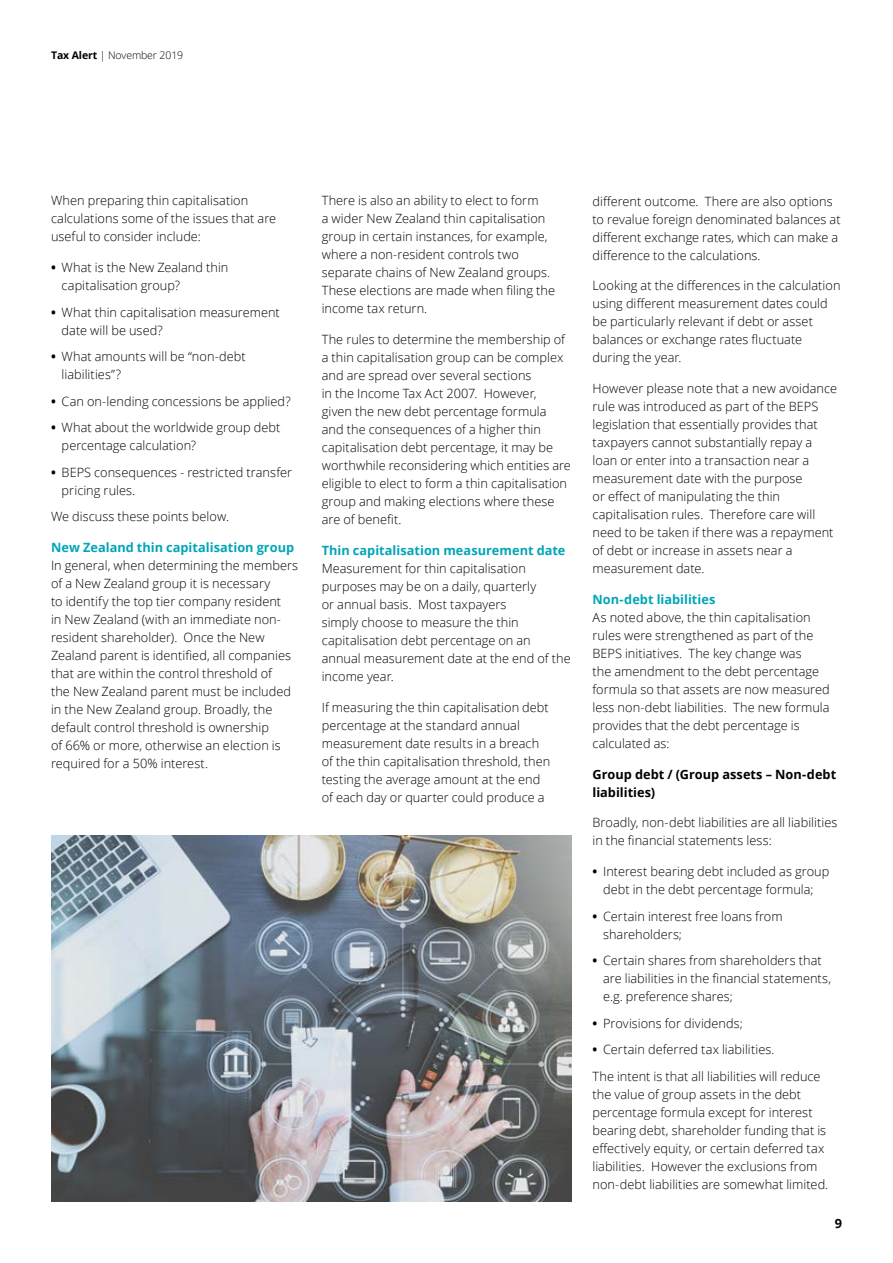
<style>
.page{position:relative;width:893px;height:1263px;background:#fff}
.page>*{position:absolute;margin:0;border:0;box-sizing:border-box;transform-origin:0 0}
.t1{font:300 12.75px/18px "Open Sans";letter-spacing:.005em;color:#000}
.t2{font:700 12.75px "Open Sans";color:#00a5b8}
.t3{font:700 12.75px/18px "Open Sans";letter-spacing:.005em;color:#000}
.t4{font:300 10.5px "Open Sans";letter-spacing:-.01em;color:#000}
.s1{font-weight:700}
</style>
<div class="page">
<img style="left:51px;top:836px;width:520px;height:365px">
<p class="t4" style="left:51px;top:48px;width:134px"><span class="s1">Tax Alert</span> | November 2019</p>
<p class="t1" style="left:51px;top:191px;width:227px">When preparing thin capitalisation calculations some of the issues that are useful to consider include:</p>
<p class="t1" style="left:62px;top:258px;width:168px;text-indent:-11px"><span class="s1">•</span> What is the New Zealand thin capitalisation group?</p>
<p class="t1" style="left:62px;top:303px;width:220px;text-indent:-11px"><span class="s1">•</span> What thin capitalisation measurement date will be used?</p>
<p class="t1" style="left:62px;top:347px;width:186px;text-indent:-11px"><span class="s1">•</span> What amounts will be “non-debt liabilities”?</p>
<p class="t1" style="left:51px;top:392px;width:241px"><span class="s1">•</span> Can on-lending concessions be applied?</p>
<p class="t1" style="left:62px;top:418px;width:220px;text-indent:-11px"><span class="s1">•</span> What about the worldwide group debt percentage calculation?</p>
<p class="t1" style="left:62px;top:463px;width:232px;text-indent:-11px"><span class="s1">•</span> BEPS consequences - restricted transfer pricing rules.</p>
<p class="t1" style="left:51px;top:507px;width:180px">We discuss these points below.</p>
<p class="t2" style="left:51px;top:538px;width:245px">New Zealand thin capitalisation group</p>
<p class="t1" style="left:51px;top:556px;width:249px">In general, when determining the members of a New Zealand group it is necessary<br>to identify the top tier company resident<br>in New Zealand (with an immediate non&shy;resident shareholder). Once the New Zealand parent is identified, all companies that are within the control threshold of<br>the New Zealand parent must be included in the New Zealand group. Broadly, the default control threshold is ownership<br>of 66% or more, otherwise an election is required for a 50% interest.</p>
<p class="t1" style="left:322px;top:191px;width:235px">There is also an ability to elect to form<br>a wider New Zealand thin capitalisation group in certain instances, for example, where a non-resident controls two separate chains of New Zealand groups.<br>These elections are made when filing the income tax return.</p>
<p class="t1" style="left:322px;top:330px;width:251px">The rules to determine the membership of a thin capitalisation group can be complex and are spread over several sections<br>in the Income Tax Act 2007. However,<br>given the new debt percentage formula and the consequences of a higher thin capitalisation debt percentage, it may be worthwhile reconsidering which entities are eligible to elect to form a thin capitalisation group and making elections where these are of benefit.</p>
<p class="t2" style="left:322px;top:541px;width:245px">Thin capitalisation measurement date</p>
<p class="t1" style="left:322px;top:559px;width:250px">Measurement for thin capitalisation purposes may be on a daily, quarterly<br>or annual basis. Most taxpayers<br>simply choose to measure the thin capitalisation debt percentage on an annual measurement date at the end of the income year.</p>
<p class="t1" style="left:322px;top:698px;width:230px">If measuring the thin capitalisation debt percentage at the standard annual measurement date results in a breach of the thin capitalisation threshold, then testing the average amount at the end of each day or quarter could produce a</p>
<p class="t1" style="left:592px;top:192px;width:250px">different outcome. There are also options to revalue foreign denominated balances at different exchange rates, which can make a difference to the calculations.</p>
<p class="t1" style="left:592px;top:276px;width:250px">Looking at the differences in the calculation using different measurement dates could be particularly relevant if debt or asset balances or exchange rates fluctuate during the year.</p>
<p class="t1" style="left:592px;top:379px;width:246px">However please note that a new avoidance rule was introduced as part of the BEPS legislation that essentially provides that taxpayers cannot substantially repay a loan or enter into a transaction near a measurement date with the purpose<br>or effect of manipulating the thin capitalisation rules. Therefore care will need to be taken if there was a repayment of debt or increase in assets near a measurement date.</p>
<p class="t2" style="left:592px;top:590px;width:124px">Non-debt liabilities</p>
<p class="t1" style="left:592px;top:608px;width:239px">As noted above, the thin capitalisation rules were strengthened as part of the BEPS initiatives. The key change was<br>the amendment to the debt percentage formula so that assets are now measured less non-debt liabilities. The new formula provides that the debt percentage is calculated as:</p>
<p class="t3" style="left:592px;top:765px;width:245px">Group debt / (Group assets – Non-debt liabilities)</p>
<p class="t1" style="left:592px;top:813px;width:246px">Broadly, non-debt liabilities are all liabilities in the financial statements less:</p>
<p class="t1" style="left:592px;top:862px;width:238px;text-align:center"><span class="s1">•</span> Interest bearing debt included as group debt in the debt percentage formula;</p>
<p class="t1" style="left:603px;top:907px;width:181px;text-indent:-11px"><span class="s1">•</span> Certain interest free loans from shareholders;</p>
<p class="t1" style="left:603px;top:951px;width:230px;text-indent:-11px"><span class="s1">•</span> Certain shares from shareholders that are liabilities in the financial statements, e.g. preference shares;</p>
<p class="t1" style="left:592px;top:1014px;width:152px"><span class="s1">•</span> Provisions for dividends;</p>
<p class="t1" style="left:592px;top:1036px;width:230px;line-height:26.5px"><span class="s1">•</span> Certain deferred tax liabilities.<br>The intent is that all liabilities will reduce</p>
<p class="t1" style="left:592px;top:1085px;width:237px">the value of group assets in the debt percentage formula except for interest bearing debt, shareholder funding that is effectively equity, or certain deferred tax liabilities. However the exclusions from non-debt liabilities are somewhat limited.</p>
<p class="t3" style="left:835px;top:1214px;width:9px">9</p>
</div>
